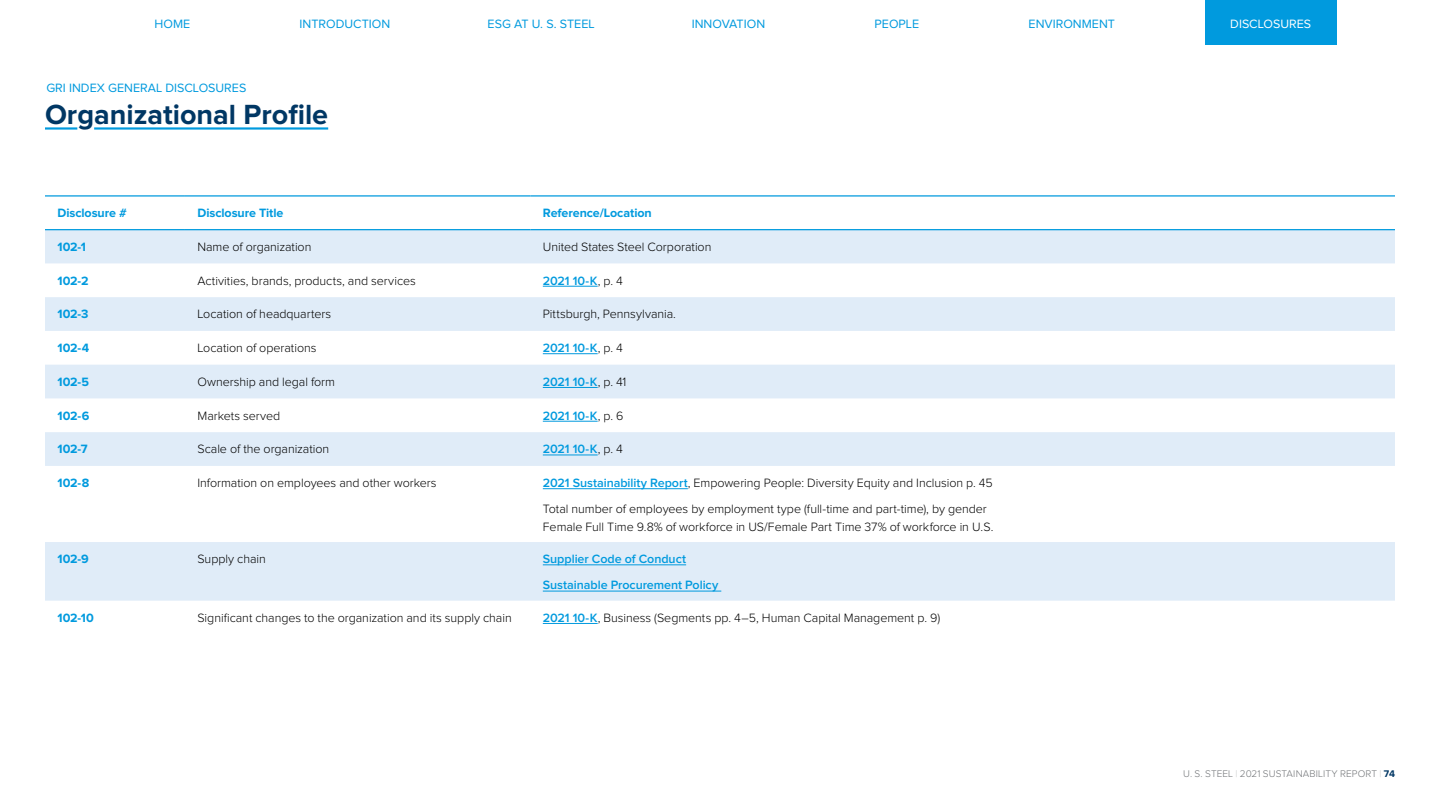
<style>
.page{position:relative;width:1440px;height:810px;background:#fff}
.page>*{position:absolute;margin:0;border:0;box-sizing:border-box;transform-origin:0 0}
.t1{font:700 28.75px "Proxima Nova";color:#003764}
.t2{font:300 12.5px/26.2px "Proxima Nova";letter-spacing:-.005em;color:#000}
.t3{font:600 12.5px/26.2px "Proxima Nova";letter-spacing:-.005em;color:#009ade}
.t4{font:700 12.5px "Proxima Nova";letter-spacing:-.005em;color:#009ade}
.t5{font:12.5px "Proxima Nova";color:#009ade}
.t6{font:12.5px "Proxima Nova";color:#fff}
.t7{font:300 10px "Proxima Nova";letter-spacing:.01em;color:#717477}
.s1{font-weight:300;color:#000}
.s2{font-weight:600;color:#009ade}
.s3{color:#c7c8c9}
.s4{font-weight:700;color:#003764}
</style>
<div class="page">
<svg style="left:45px;top:230px;width:1350px;height:371px;fill:#e0ecf8"></svg>
<hr style="left:45px;top:195px;width:140px;height:2px;background:#009ade">
<hr style="left:185px;top:195px;width:345px;height:2px;background:#009ade">
<hr style="left:530px;top:195px;width:865px;height:2px;background:#009ade">
<hr style="left:45px;top:229px;width:140px;height:1px;background:#009ade">
<hr style="left:185px;top:229px;width:345px;height:1px;background:#009ade">
<hr style="left:530px;top:229px;width:865px;height:1px;background:#009ade">
<hr style="left:543px;top:286px;width:55px;height:1px;background:#009ade">
<hr style="left:543px;top:353px;width:55px;height:1px;background:#009ade">
<hr style="left:543px;top:387px;width:55px;height:1px;background:#009ade">
<hr style="left:543px;top:421px;width:55px;height:1px;background:#009ade">
<hr style="left:543px;top:455px;width:55px;height:1px;background:#009ade">
<hr style="left:543px;top:488px;width:145px;height:1px;background:#009ade">
<hr style="left:543px;top:565px;width:143px;height:1px;background:#009ade">
<hr style="left:543px;top:591px;width:178px;height:1px;background:#009ade">
<hr style="left:543px;top:623px;width:55px;height:1px;background:#009ade">
<hr style="left:45px;top:127px;width:32px;height:3px;background:#009ade">
<hr style="left:94px;top:127px;width:234px;height:3px;background:#009ade">
<div style="left:1205px;top:0;width:131px;height:45px;background:#009ade"></div>
<p class="t5" style="left:155px;top:17px;width:37px">HOME</p>
<p class="t5" style="left:300px;top:17px;width:92px">INTRODUCTION</p>
<p class="t5" style="left:488px;top:17px;width:109px">ESG AT U. S. STEEL</p>
<p class="t5" style="left:692px;top:17px;width:75px">INNOVATION</p>
<p class="t5" style="left:875px;top:17px;width:46px">PEOPLE</p>
<p class="t5" style="left:1029px;top:17px;width:88px">ENVIRONMENT</p>
<p class="t5" style="left:46px;top:81px;width:202px">GRI INDEX GENERAL DISCLOSURES</p>
<h1 class="t1" style="left:45px;top:98px;width:285px">Organizational Profile</h1>
<p class="t4" style="left:58px;top:206px;width:71px">Disclosure #</p>
<p class="t4" style="left:197px;top:206px;width:88px">Disclosure Title</p>
<p class="t4" style="left:543px;top:206px;width:110px">Reference/Location</p>
<p class="t4" style="left:58px;top:240px;width:30px">102-1</p>
<p class="t2" style="left:197px;top:234px;width:116px">Name of organization</p>
<p class="t2" style="left:543px;top:234px;width:170px">United States Steel Corporation</p>
<p class="t4" style="left:58px;top:273px;width:33px">102-2</p>
<p class="t2" style="left:197px;top:268px;width:220px">Activities, brands, products, and services</p>
<p class="t3" style="left:543px;top:268px;width:82px">2021 10-K<span class="s1">, p. 4</span></p>
<p class="t4" style="left:58px;top:307px;width:33px">102-3</p>
<p class="t2" style="left:197px;top:301px;width:135px">Location of headquarters</p>
<p class="t2" style="left:543px;top:301px;width:135px">Pittsburgh, Pennsylvania.</p>
<p class="t4" style="left:58px;top:341px;width:33px">102-4</p>
<p class="t2" style="left:197px;top:335px;width:121px">Location of operations</p>
<p class="t3" style="left:543px;top:335px;width:82px">2021 10-K<span class="s1">, p. 4</span></p>
<p class="t4" style="left:58px;top:375px;width:33px">102-5</p>
<p class="t2" style="left:197px;top:369px;width:139px">Ownership and legal form</p>
<p class="t3" style="left:543px;top:369px;width:85px">2021 10-K<span class="s1">, p. 41</span></p>
<p class="t4" style="left:58px;top:408px;width:33px">102-6</p>
<p class="t2" style="left:197px;top:403px;width:84px">Markets served</p>
<p class="t3" style="left:543px;top:403px;width:82px">2021 10-K<span class="s1">, p. 6</span></p>
<p class="t4" style="left:58px;top:442px;width:32px">102-7</p>
<p class="t2" style="left:197px;top:436px;width:133px">Scale of the organization</p>
<p class="t3" style="left:543px;top:436px;width:82px">2021 10-K<span class="s1">, p. 4</span></p>
<p class="t4" style="left:58px;top:476px;width:33px">102-8</p>
<p class="t2" style="left:197px;top:470px;width:241px">Information on employees and other workers</p>
<p class="t2" style="left:543px;top:470px;width:451px"><span class="s2">2021 Sustainability Report</span>, Empowering People: Diversity Equity and Inclusion p. 45<br>Total number of employees by employment type (full-time and part-time), by gender</p>
<p class="t2" style="left:543px;top:514px;width:452px">Female Full Time 9.8% of workforce in US/Female Part Time 37% of workforce in U.S.</p>
<p class="t4" style="left:58px;top:552px;width:33px">102-9</p>
<p class="t2" style="left:197px;top:546px;width:70px">Supply chain</p>
<p class="t3" style="left:543px;top:546px;width:177px">Supplier Code of Conduct<br>Sustainable Procurement Policy</p>
<p class="t4" style="left:58px;top:611px;width:38px">102-10</p>
<p class="t2" style="left:197px;top:605px;width:316px">Significant changes to the organization and its supply chain</p>
<p class="t2" style="left:543px;top:605px;width:399px"><span class="s2">2021 10-K</span>, Business (Segments pp. 4–5, Human Capital Management p. 9)</p>
<p class="t6" style="left:1230px;top:17px;width:82px">DISCLOSURES</p>
<p class="t7" style="left:1183px;top:768px;width:213px">U. S. STEEL <span class="s3">|</span> 2021 SUSTAINABILITY REPORT <span class="s3">|</span> <span class="s4">74</span></p>
</div>
